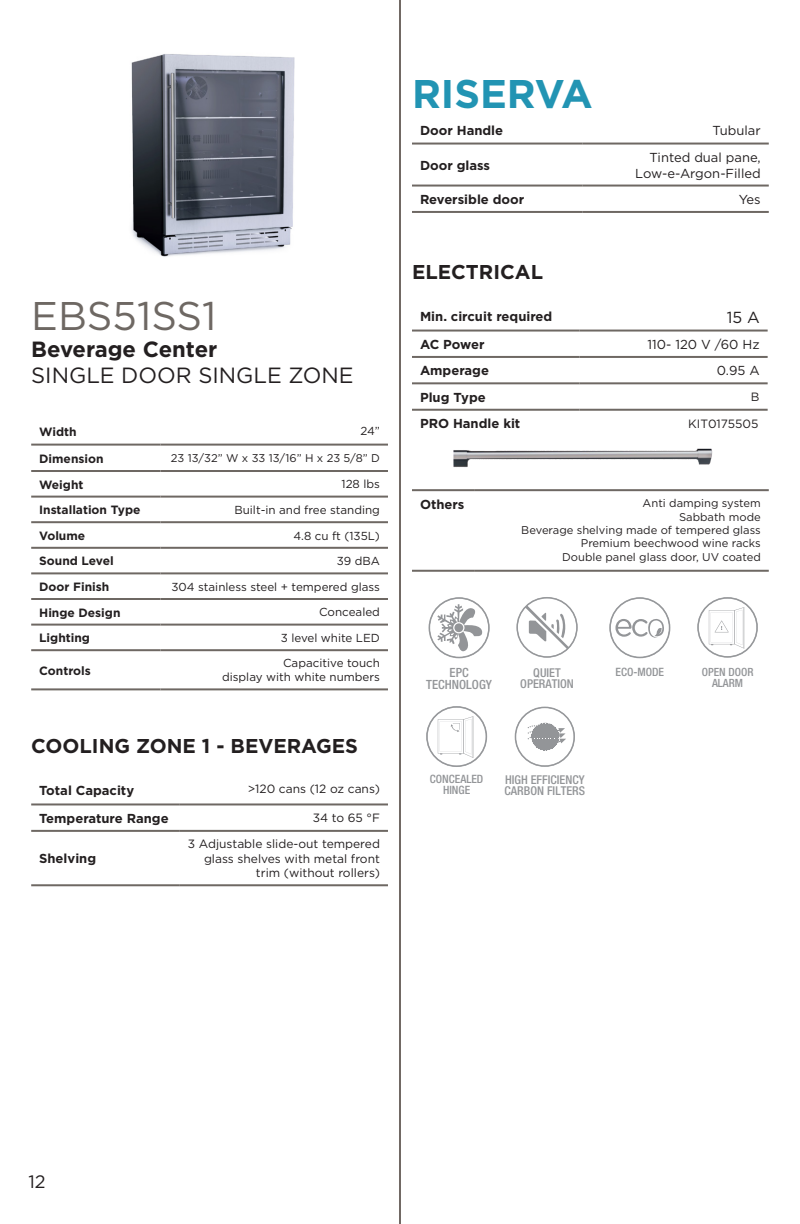
<style>
.page{position:relative;width:800px;height:1224px;background:#fff}
.page>*{position:absolute;margin:0;border:0;box-sizing:border-box;transform-origin:0 0}
.Título_de_producto{font:40px "Gotham";color:#6e6863}
.TÍTULOS_EN_ROJO{font:700 40px "Gotham";color:#2294b3}
.subtítulos_p_campana{font:22px "Gotham";color:#231f20}
.subtítulos_p_campana-2{font:700 22px "Gotham";color:#231f20}
.subtítulos_p_campana-3{font:700 20px "Gotham";color:#231f20}
.t1{font:18px "Gotham";color:#231f20}
.t2{font:16px "Gotham";color:#231f20}
.t3{font:700 13px "Gotham";color:#231f20}
.t4{font:13px "Gotham";color:#231f20}
.t5{font:500 condensed 12.8px/11.8px "Helvetica Neue LT Std";color:#939598;text-align:center}
.t6{font:500 condensed 12.2px/11.4px "Helvetica Neue LT Std";color:#939598;text-align:center}
.t7{font:12px/14.4px "Gotham";color:#231f20;text-align:right}
.t8{font:700 12px "Gotham";color:#231f20}
.t9{font:11.6px "Gotham";color:#231f20}
.t10{font:500 condensed 11.6px "Helvetica Neue LT Std";color:#939598}
.t11{font:500 condensed 11.4px/10.6px "Helvetica Neue LT Std";color:#939598;text-align:center}
.t12{font:11.2px "Gotham";color:#231f20}
</style>
<div class="page">
<hr style="left:399px;top:0;width:2px;height:1224px;background:#716964">
<img style="left:131px;top:54px;width:164px;height:203px">
<hr style="left:31px;top:444px;width:129px;height:2px;background:#6e6863">
<hr style="left:160px;top:444px;width:228px;height:2px;background:#6e6863">
<hr style="left:31px;top:470px;width:129px;height:2px;background:#6e6863">
<hr style="left:160px;top:470px;width:228px;height:2px;background:#6e6863">
<hr style="left:31px;top:496px;width:129px;height:2px;background:#6e6863">
<hr style="left:160px;top:496px;width:228px;height:2px;background:#6e6863">
<hr style="left:31px;top:521px;width:129px;height:2px;background:#6e6863">
<hr style="left:160px;top:521px;width:228px;height:2px;background:#6e6863">
<hr style="left:31px;top:547px;width:129px;height:2px;background:#6e6863">
<hr style="left:160px;top:547px;width:228px;height:2px;background:#6e6863">
<hr style="left:31px;top:572px;width:129px;height:2px;background:#6e6863">
<hr style="left:160px;top:572px;width:228px;height:2px;background:#6e6863">
<hr style="left:31px;top:598px;width:129px;height:2px;background:#6e6863">
<hr style="left:160px;top:598px;width:228px;height:2px;background:#6e6863">
<hr style="left:31px;top:624px;width:129px;height:2px;background:#6e6863">
<hr style="left:160px;top:624px;width:228px;height:2px;background:#6e6863">
<hr style="left:31px;top:649px;width:129px;height:2px;background:#6e6863">
<hr style="left:160px;top:649px;width:228px;height:2px;background:#6e6863">
<hr style="left:31px;top:688px;width:129px;height:2px;background:#6e6863">
<hr style="left:160px;top:688px;width:228px;height:2px;background:#6e6863">
<hr style="left:31px;top:803px;width:149px;height:2px;background:#6e6863">
<hr style="left:180px;top:803px;width:208px;height:2px;background:#6e6863">
<hr style="left:31px;top:830px;width:149px;height:2px;background:#6e6863">
<hr style="left:180px;top:830px;width:208px;height:2px;background:#6e6863">
<hr style="left:31px;top:884px;width:149px;height:2px;background:#6e6863">
<hr style="left:180px;top:884px;width:208px;height:2px;background:#6e6863">
<hr style="left:412px;top:143px;width:170px;height:2px;background:#6e6863">
<hr style="left:582px;top:143px;width:186px;height:2px;background:#6e6863">
<hr style="left:412px;top:185px;width:170px;height:2px;background:#6e6863">
<hr style="left:582px;top:185px;width:186px;height:2px;background:#6e6863">
<hr style="left:412px;top:211px;width:170px;height:2px;background:#6e6863">
<hr style="left:582px;top:211px;width:186px;height:2px;background:#6e6863">
<hr style="left:412px;top:330px;width:167px;height:2px;background:#6e6863">
<hr style="left:579px;top:330px;width:188px;height:2px;background:#6e6863">
<hr style="left:412px;top:356px;width:167px;height:2px;background:#6e6863">
<hr style="left:579px;top:356px;width:188px;height:2px;background:#6e6863">
<hr style="left:412px;top:382px;width:167px;height:2px;background:#6e6863">
<hr style="left:579px;top:382px;width:188px;height:2px;background:#6e6863">
<hr style="left:412px;top:409px;width:167px;height:2px;background:#6e6863">
<hr style="left:579px;top:409px;width:188px;height:2px;background:#6e6863">
<hr style="left:412px;top:489px;width:63px;height:2px;background:#6e6863">
<hr style="left:475px;top:489px;width:293px;height:2px;background:#6e6863">
<hr style="left:412px;top:570px;width:63px;height:2px;background:#6e6863">
<hr style="left:475px;top:570px;width:293px;height:2px;background:#6e6863">
<img style="left:453px;top:448px;width:260px;height:20px">
<svg style="left:428px;top:597px;width:61px;height:61px"></svg>
<div style="left:454px;top:623px;width:9px;height:9px;background:#939598;border-radius:50%"></div>
<svg style="left:516px;top:597px;width:61px;height:61px"></svg>
<svg style="left:609px;top:597px;width:61px;height:61px"></svg>
<svg style="left:697px;top:597px;width:60px;height:61px"></svg>
<svg style="left:426px;top:706px;width:61px;height:61px"></svg>
<svg style="left:514px;top:707px;width:61px;height:60px"></svg>
<p class="Título_de_producto" style="left:31px;top:290px;width:187px">EBS51SS1</p>
<p class="subtítulos_p_campana-2" style="left:31px;top:334px;width:188px">Beverage Center</p>
<p class="subtítulos_p_campana" style="left:31px;top:361px;width:324px">SINGLE DOOR SINGLE ZONE</p>
<p class="t8" style="left:39px;top:424px;width:39px">Width</p>
<p class="t9" style="left:360px;top:423px;width:21px">24”</p>
<p class="t8" style="left:39px;top:450px;width:66px">Dimension</p>
<p class="t12" style="left:171px;top:451px;width:210px">23 13/32” W x 33 13/16” H x 23 5/8” D</p>
<p class="t8" style="left:39px;top:476px;width:46px">Weight</p>
<p class="t9" style="left:341px;top:477px;width:40px">128 lbs</p>
<p class="t8" style="left:39px;top:502px;width:103px">Installation Type</p>
<p class="t9" style="left:234px;top:503px;width:147px">Built-in and free standing</p>
<p class="t8" style="left:39px;top:528px;width:47px">Volume</p>
<p class="t9" style="left:293px;top:528px;width:88px">4.8 cu ft (135L)</p>
<p class="t8" style="left:39px;top:553px;width:76px">Sound Level</p>
<p class="t9" style="left:337px;top:554px;width:45px">39 dBA</p>
<p class="t8" style="left:39px;top:579px;width:72px">Door Finish</p>
<p class="t9" style="left:171px;top:579px;width:210px">304 stainless steel + tempered glass</p>
<p class="t8" style="left:39px;top:604px;width:83px">Hinge Design</p>
<p class="t9" style="left:319px;top:605px;width:62px">Concealed</p>
<p class="t8" style="left:39px;top:630px;width:52px">Lighting</p>
<p class="t9" style="left:281px;top:631px;width:101px">3 level white LED</p>
<p class="t8" style="left:39px;top:662px;width:53px">Controls</p>
<p class="t9" style="left:283px;top:656px;width:98px">Capacitive touch</p>
<p class="t9" style="left:222px;top:670px;width:159px">display with white numbers</p>
<p class="subtítulos_p_campana-3" style="left:31px;top:733px;width:328px">COOLING ZONE 1 - BEVERAGES</p>
<p class="t3" style="left:39px;top:782px;width:96px">Total Capacity</p>
<p class="t7" style="left:248px;top:781px;width:134px">&gt;120 cans (12 oz cans)</p>
<p class="t3" style="left:39px;top:810px;width:131px">Temperature Range</p>
<p class="t7" style="left:313px;top:811px;width:69px">34 to 65 °F</p>
<p class="t3" style="left:39px;top:850px;width:58px">Shelving</p>
<p class="t7" style="left:188px;top:837px;width:193px">3 Adjustable slide-out tempered</p>
<p class="t7" style="left:204px;top:851px;width:177px">glass shelves with metal front trim (without rollers)</p>
<p class="TÍTULOS_EN_ROJO" style="left:412px;top:68px;width:182px">RISERVA</p>
<p class="t3" style="left:420px;top:122px;width:85px">Door Handle</p>
<p class="t4" style="left:712px;top:122px;width:50px">Tubular</p>
<p class="t3" style="left:420px;top:157px;width:72px">Door glass</p>
<p class="t4" style="left:649px;top:149px;width:113px">Tinted dual pane,</p>
<p class="t4" style="left:635px;top:165px;width:127px">Low-e-Argon-Filled</p>
<p class="t3" style="left:420px;top:191px;width:106px">Reversible door</p>
<p class="t4" style="left:738px;top:191px;width:24px">Yes</p>
<p class="subtítulos_p_campana-3" style="left:412px;top:259px;width:133px">ELECTRICAL</p>
<p class="t3" style="left:420px;top:308px;width:134px">Min. circuit required</p>
<p class="t2" style="left:726px;top:307px;width:34px">15 A</p>
<p class="t3" style="left:420px;top:336px;width:66px">AC Power</p>
<p class="t4" style="left:647px;top:336px;width:113px">110- 120 V /60 Hz</p>
<p class="t3" style="left:420px;top:362px;width:70px">Amperage</p>
<p class="t4" style="left:716px;top:362px;width:44px">0.95 A</p>
<p class="t3" style="left:420px;top:389px;width:67px">Plug Type</p>
<p class="t7" style="left:750px;top:390px;width:10px">B</p>
<p class="t3" style="left:420px;top:415px;width:102px">PRO Handle kit</p>
<p class="t7" style="left:688px;top:416px;width:72px">KIT0175505</p>
<p class="t3" style="left:420px;top:495px;width:46px">Others</p>
<p class="t12" style="left:642px;top:496px;width:120px">Anti damping system</p>
<p class="t12" style="left:679px;top:509px;width:83px">Sabbath mode</p>
<p class="t12" style="left:521px;top:523px;width:241px">Beverage shelving made of tempered glass</p>
<p class="t12" style="left:580px;top:536px;width:181px">Premium beechwood wine racks</p>
<p class="t12" style="left:562px;top:550px;width:200px">Double panel glass door, UV coated</p>
<p class="t5" style="left:426px;top:667px;width:67px">EPC<br>TECHNOLOGY</p>
<p class="t6" style="left:520px;top:667px;width:55px">QUIET<br>OPERATION</p>
<p class="t10" style="left:615px;top:665px;width:50px">ECO-MODE</p>
<p class="t11" style="left:701px;top:667px;width:53px">OPEN DOOR<br>ALARM</p>
<p class="t11" style="left:430px;top:773px;width:55px">CONCEALED<br>HINGE</p>
<p class="t6" style="left:504px;top:773px;width:82px;text-align:left">HIGH EFFICIENCY<br>CARBON FILTERS</p>
<h3 class="t1" style="left:28px;top:1170px;width:19px">12</h3>
</div>
